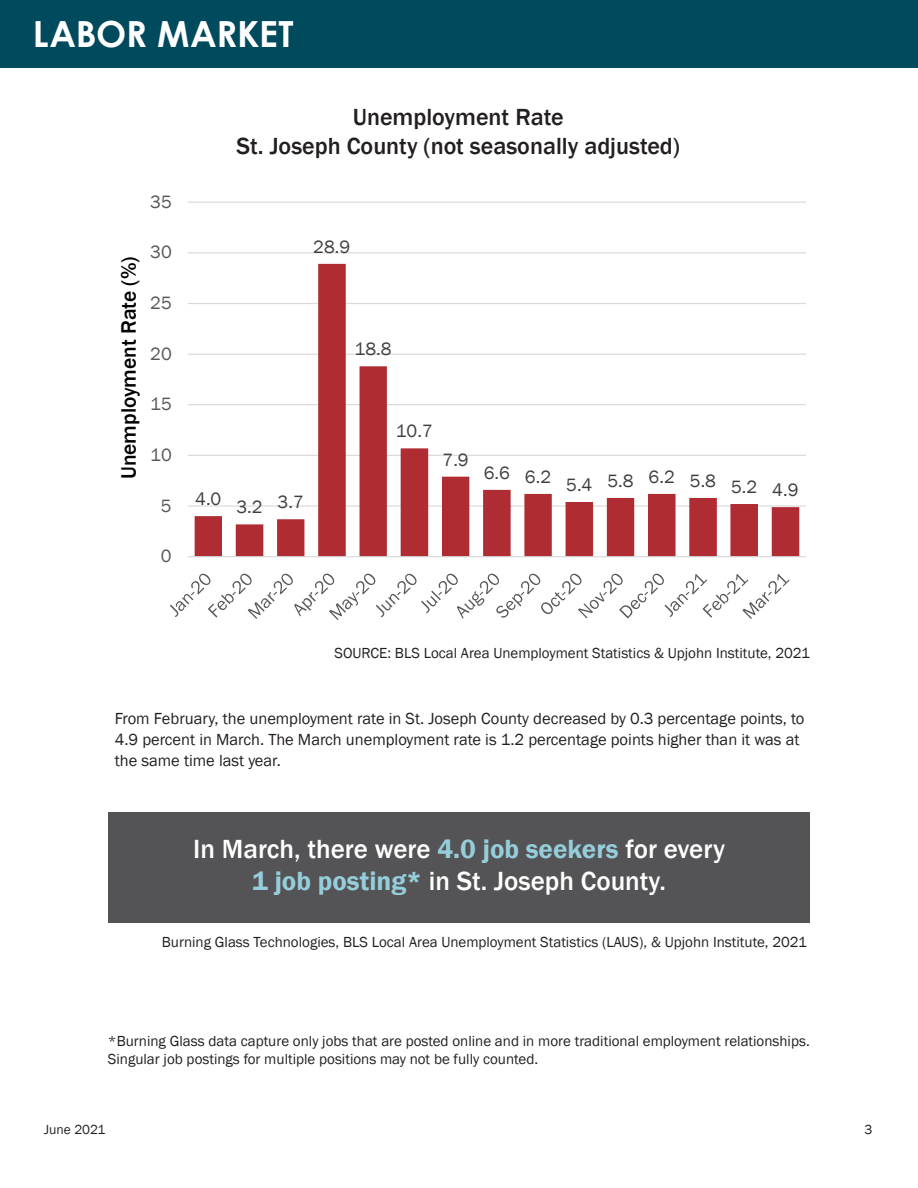
<style>
.page{position:relative;width:918px;height:1188px;background:#fff}
.page>*{position:absolute;margin:0;border:0;box-sizing:border-box;transform-origin:0 0}
.t1{font:700 36px "Century Gothic";letter-spacing:-.005em;color:#fff}
.t2{font:500 27px "Franklin Gothic";color:#fff}
.t3{font:500 24px "Franklin Gothic";color:#231f20}
.t4{font:500 21.45px "Franklin Gothic";letter-spacing:-.005em;color:#000}
.t5{font:18.3px "Franklin Gothic";color:#404040}
.t6{font:18.3px "Franklin Gothic";letter-spacing:.005em;color:#595959}
.Paragraph_Style_1{font:16.5px/21px "Franklin Gothic";color:#231f20}
.t7{font:15px/18px "Franklin Gothic";color:#231f20}
.t8{font:13.5px "Franklin Gothic";color:#231f20}
.s1{font-weight:600;color:#95ceda}
</style>
<div class="page">
<div style="left:108px;top:813px;width:702px;height:110px;background:#545355"></div>
<div style="left:0;top:0;width:918px;height:68px;background:#004a5e"></div>
<hr style="left:188px;top:505px;width:618px;height:2px;background:#d9d9d9">
<hr style="left:188px;top:455px;width:618px;height:1px;background:#d9d9d9">
<hr style="left:188px;top:404px;width:618px;height:1px;background:#d9d9d9">
<hr style="left:188px;top:354px;width:618px;height:1px;background:#d9d9d9">
<hr style="left:188px;top:303px;width:618px;height:1px;background:#d9d9d9">
<hr style="left:188px;top:252px;width:618px;height:1px;background:#d9d9d9">
<hr style="left:188px;top:202px;width:618px;height:1px;background:#d9d9d9">
<svg style="left:195px;top:264px;width:604px;height:292px"></svg>
<hr style="left:188px;top:556px;width:618px;height:1px;background:#d9d9d9">
<svg style="left:170px;top:573px;width:620px;height:47px"></svg>
<p class="t1" style="left:33px;top:6px;width:262px">LABOR MARKET</p>
<p class="t6" style="left:150px;top:190px;width:23px">35</p>
<p class="t4" style="left:116px;top:479px;width:224px;rotate:-90deg">Unemployment Rate (%)</p>
<p class="t6" style="left:150px;top:241px;width:23px">30</p>
<p class="t6" style="left:150px;top:292px;width:23px">25</p>
<p class="t6" style="left:150px;top:342px;width:23px">20</p>
<p class="t6" style="left:150px;top:393px;width:23px">15</p>
<p class="t6" style="left:150px;top:444px;width:23px">10</p>
<p class="t6" style="left:161px;top:494px;width:12px">5</p>
<p class="t6" style="left:161px;top:545px;width:12px">0</p>
<p class="t3" style="left:353px;top:102px;width:212px">Unemployment Rate</p>
<p class="t3" style="left:237px;top:131px;width:445px">St. Joseph County (not seasonally adjusted)</p>
<p class="t5" style="left:313px;top:236px;width:39px">28.9</p>
<p class="t5" style="left:355px;top:338px;width:39px">18.8</p>
<p class="t5" style="left:195px;top:491px;width:110px">4.0 3.2 3.7</p>
<p class="t5" style="left:396px;top:420px;width:39px">10.7</p>
<p class="t5" style="left:443px;top:448px;width:28px">7.9</p>
<p class="t5" style="left:484px;top:470px;width:316px">6.6 6.2 5.4 5.8 6.2 5.8 5.2 4.9</p>
<p class="t7" style="left:334px;top:645px;width:477px">SOURCE: BLS Local Area Unemployment Statistics &amp; Upjohn Institute, 2021</p>
<p class="Paragraph_Style_1" style="left:115px;top:709px;width:691px">From February, the unemployment rate in St. Joseph County decreased by 0.3 percentage points, to<br>4.9 percent in March. The March unemployment rate is 1.2 percentage points higher than it was at the same time last year.</p>
<p class="t2" style="left:193px;top:832px;width:533px">In March, there were <span class="s1">4.0 job seekers</span> for every</p>
<p class="t2" style="left:252px;top:865px;width:415px"><span class="s1">1 job posting*</span> in St. Joseph County.</p>
<p class="t7" style="left:162px;top:933px;width:647px">Burning Glass Technologies, BLS Local Area Unemployment Statistics (LAUS), &amp; Upjohn Institute, 2021</p>
<p class="t7" style="left:108px;top:1033px;width:703px">*Burning Glass data capture only jobs that are posted online and in more traditional employment relationships.<br>Singular job postings for multiple positions may not be fully counted.</p>
<p class="t8" style="left:44px;top:1122px;width:63px">June 2021</p>
<p class="t8" style="left:864px;top:1122px;width:9px">3</p>
</div>
